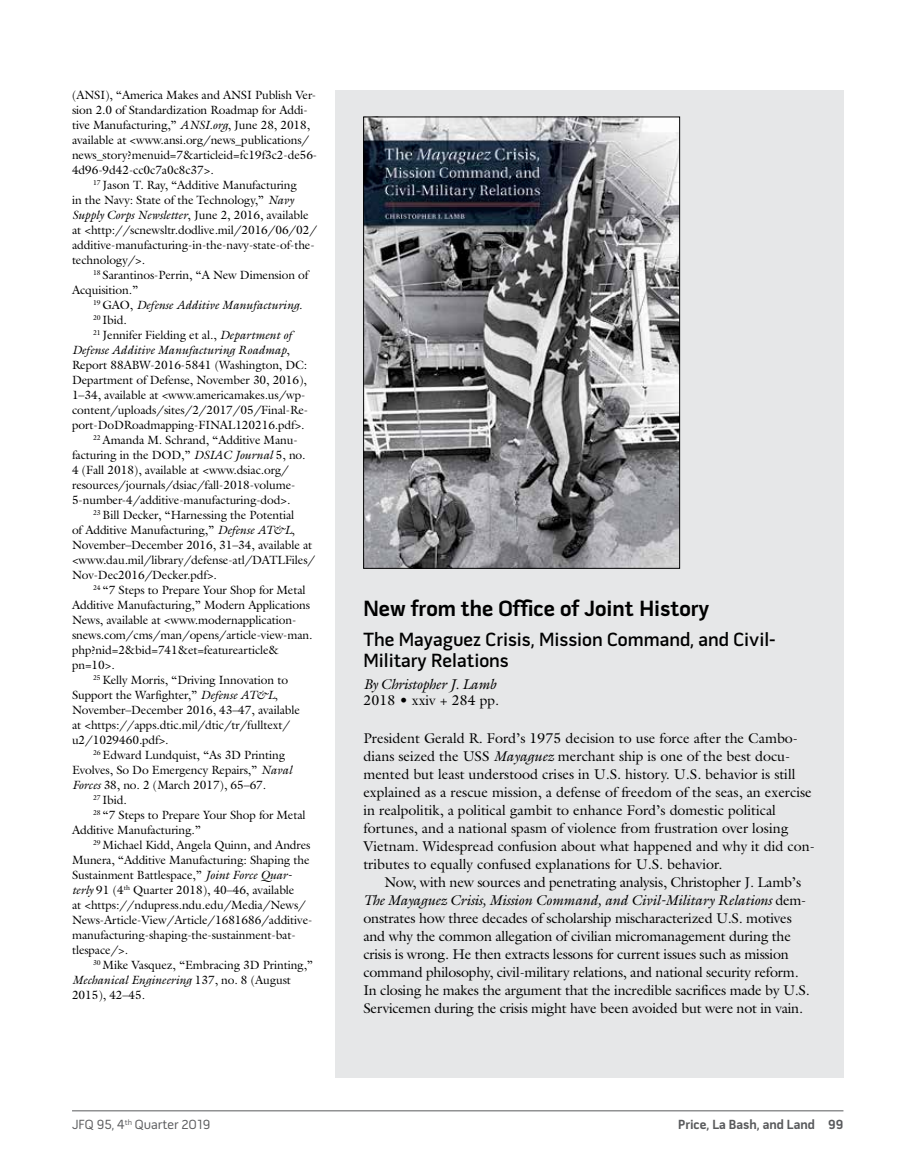
<style>
.page{position:relative;width:905px;height:1175px;background:#fff}
.page>*{position:absolute;margin:0;border:0;box-sizing:border-box;transform-origin:0 0}
.t1{font:700 22.5px "Pill Gothic 600 mg";color:#000}
.t2{font:600 19.5px/21px "Pill Gothic 600 mg";color:#000}
.t3{font:14.25px/18px "Galliard Std";color:#000}
.t4{font:italic 14.25px "Galliard Std";letter-spacing:-.015em;color:#000}
.t5{font:700 13.5px "Pill Gothic 600 mg";color:#58595b}
.t6{font:13.5px "Pill Gothic 600 mg";color:#58595b}
.t7{font:12px "Galliard Std";letter-spacing:-.01em;color:#000}
.t8{font:italic 12px "Galliard Std";letter-spacing:-.01em;color:#000}
.s1{font-style:italic}
.s2{font-style:normal}
</style>
<div class="page">
<hr style="left:72px;top:1110px;width:771px;height:1px;background:#58595b">
<div style="left:335px;top:90px;width:508px;height:987px;background:#e6e7e8"></div>
<img style="left:365px;top:119px;width:312px;height:447px">
<div style="left:363px;top:117px;width:316px;height:451px;border:1px solid #000"></div>
<p class="t7" style="left:72px;top:87px;width:246px">(ANSI), “America Makes and ANSI Publish Ver-</p>
<p class="t7" style="left:72px;top:102px;width:237px">sion 2.0 of Standardization Roadmap for Addi-</p>
<p class="t7" style="left:72px;top:117px;width:240px">tive Manufacturing,” <span class="s1">ANSI.org</span>, June 28, 2018,</p>
<p class="t7" style="left:72px;top:132px;width:239px">available at &lt;www.ansi.org/news_publications/</p>
<p class="t7" style="left:72px;top:147px;width:247px">news_story?menuid=7&amp;articleid=fc19f3c2-de56-</p>
<p class="t7" style="left:72px;top:162px;width:143px">4d96-9d42-cc0c7a0c8c37&gt;.</p>
<p class="t7" style="left:93px;top:177px;width:205px"><sup>17</sup> Jason T. Ray, “Additive Manufacturing</p>
<p class="t7" style="left:72px;top:192px;width:223px">in the Navy: State of the Technology,” <span class="s1">Navy</span></p>
<p class="t8" style="left:72px;top:207px;width:238px">Supply Corps Newsletter<span class="s2">, June 2, 2016, available</span></p>
<p class="t7" style="left:72px;top:222px;width:246px">at &lt;http://scnewsltr.dodlive.mil/2016/06/02/</p>
<p class="t7" style="left:72px;top:237px;width:244px">additive-manufacturing-in-the-navy-state-of-the-</p>
<p class="t7" style="left:72px;top:252px;width:75px">technology/&gt;.</p>
<p class="t7" style="left:93px;top:267px;width:217px"><sup>18</sup> Sarantinos-Perrin, “A New Dimension of</p>
<p class="t7" style="left:72px;top:282px;width:68px">Acquisition.”</p>
<p class="t8" style="left:93px;top:297px;width:211px"><sup>19</sup> <span class="s2">GAO,</span> Defense Additive Manufacturing<span class="s2">.</span></p>
<p class="t7" style="left:93px;top:312px;width:35px"><sup>20</sup> Ibid.</p>
<p class="t7" style="left:93px;top:327px;width:200px"><sup>21</sup> Jennifer Fielding et al., <span class="s1">Department of</span></p>
<p class="t8" style="left:72px;top:342px;width:219px">Defense Additive Manufacturing Roadmap<span class="s2">,</span></p>
<p class="t7" style="left:72px;top:357px;width:237px">Report 88ABW-2016-5841 (Washington, DC:</p>
<p class="t7" style="left:72px;top:372px;width:236px">Department of Defense, November 30, 2016),</p>
<p class="t7" style="left:72px;top:387px;width:235px">1–34, available at &lt;www.americamakes.us/wp-</p>
<p class="t7" style="left:72px;top:402px;width:237px">content/uploads/sites/2/2017/05/Final-Re-</p>
<p class="t7" style="left:72px;top:417px;width:234px">port-DoDRoadmapping-FINAL120216.pdf&gt;.</p>
<p class="t7" style="left:93px;top:432px;width:206px"><sup>22</sup> Amanda M. Schrand, “Additive Manu-</p>
<p class="t7" style="left:72px;top:447px;width:235px">facturing in the DOD,” <span class="s1">DSIAC Journal</span> 5, no.</p>
<p class="t7" style="left:72px;top:462px;width:218px">4 (Fall 2018), available at &lt;www.dsiac.org/</p>
<p class="t7" style="left:72px;top:477px;width:225px">resources/journals/dsiac/fall-2018-volume-</p>
<p class="t7" style="left:72px;top:492px;width:220px">5-number-4/additive-manufacturing-dod&gt;.</p>
<p class="t7" style="left:93px;top:507px;width:203px"><sup>23</sup> Bill Decker, “Harnessing the Potential</p>
<p class="t7" style="left:72px;top:522px;width:224px">of Additive Manufacturing,” <span class="s1">Defense AT&amp;L</span>,</p>
<p class="t7" style="left:72px;top:537px;width:242px">November–December 2016, 31–34, available at</p>
<p class="t7" style="left:72px;top:552px;width:245px">&lt;www.dau.mil/library/defense-atl/DATLFiles/</p>
<p class="t7" style="left:72px;top:567px;width:146px">Nov-Dec2016/Decker.pdf&gt;.</p>
<p class="t7" style="left:93px;top:582px;width:214px"><sup>24</sup> “7 Steps to Prepare Your Shop for Metal</p>
<p class="t7" style="left:72px;top:597px;width:239px">Additive Manufacturing,” Modern Applications</p>
<p class="t7" style="left:72px;top:612px;width:226px">News, available at &lt;www.modernapplication-</p>
<p class="t7" style="left:72px;top:627px;width:242px">snews.com/cms/man/opens/article-view-man.</p>
<p class="t7" style="left:72px;top:642px;width:208px">php?nid=2&amp;bid=741&amp;et=featurearticle&amp;</p>
<p class="t7" style="left:72px;top:657px;width:44px">pn=10&gt;.</p>
<p class="t7" style="left:93px;top:672px;width:196px"><sup>25</sup> Kelly Morris, “Driving Innovation to</p>
<p class="t7" style="left:72px;top:687px;width:207px">Support the Warfighter,” <span class="s1">Defense AT&amp;L</span>,</p>
<p class="t7" style="left:72px;top:702px;width:229px">November–December 2016, 43–47, available</p>
<p class="t7" style="left:72px;top:717px;width:219px">at &lt;https://apps.dtic.mil/dtic/tr/fulltext/</p>
<p class="t7" style="left:72px;top:732px;width:98px">u2/1029460.pdf&gt;.</p>
<p class="t7" style="left:93px;top:747px;width:194px"><sup>26</sup> Edward Lundquist, “As 3D Printing</p>
<p class="t7" style="left:72px;top:762px;width:221px">Evolves, So Do Emergency Repairs,” <span class="s1">Naval</span></p>
<p class="t7" style="left:72px;top:777px;width:196px"><span class="s1">Forces</span> 38, no. 2 (March 2017), 65–67.</p>
<p class="t7" style="left:93px;top:792px;width:35px"><sup>27</sup> Ibid.</p>
<p class="t7" style="left:93px;top:807px;width:214px"><sup>28</sup> “7 Steps to Prepare Your Shop for Metal</p>
<p class="t7" style="left:72px;top:822px;width:130px">Additive Manufacturing.”</p>
<p class="t7" style="left:93px;top:837px;width:219px"><sup>29</sup> Michael Kidd, Angela Quinn, and Andres</p>
<p class="t7" style="left:72px;top:852px;width:239px">Munera, “Additive Manufacturing: Shaping the</p>
<p class="t7" style="left:72px;top:867px;width:221px">Sustainment Battlespace,” <span class="s1">Joint Force Quar-</span></p>
<p class="t7" style="left:72px;top:882px;width:224px"><span class="s1">terly</span> 91 (4<sup>th</sup> Quarter 2018), 40–46, available</p>
<p class="t7" style="left:72px;top:897px;width:235px">at &lt;https://ndupress.ndu.edu/Media/News/</p>
<p class="t7" style="left:72px;top:912px;width:242px">News-Article-View/Article/1681686/additive-</p>
<p class="t7" style="left:72px;top:927px;width:225px">manufacturing-shaping-the-sustainment-bat-</p>
<p class="t7" style="left:72px;top:942px;width:58px">tlespace/&gt;.</p>
<p class="t7" style="left:93px;top:957px;width:221px"><sup>30</sup> Mike Vasquez, “Embracing 3D Printing,”</p>
<p class="t8" style="left:72px;top:972px;width:220px">Mechanical Engineering <span class="s2">137, no. 8 (August</span></p>
<p class="t7" style="left:72px;top:987px;width:74px">2015), 42–45.</p>
<h1 class="t1" style="left:363px;top:599px;width:347px">New from the Office of Joint History</h1>
<h2 class="t2" style="left:363px;top:630px;width:414px">The Mayaguez Crisis, Mission Command, and Civil-<br>Military Relations</h2>
<p class="t4" style="left:363px;top:675px;width:134px">By Christopher J. Lamb</p>
<p class="t3" style="left:363px;top:691px;width:137px">2018 • xxiv + 284 pp.</p>
<p class="t3" style="left:363px;top:728px;width:453px">President Gerald R. Ford’s 1975 decision to use force after the Cambo&shy;dians seized the USS <span class="s1">Mayaguez</span> merchant ship is one of the best docu&shy;mented but least understood crises in U.S. history. U.S. behavior is still explained as a rescue mission, a defense of freedom of the seas, an exercise in realpolitik, a political gambit to enhance Ford’s domestic political fortunes, and a national spasm of violence from frustration over losing Vietnam. Widespread confusion about what happened and why it did con&shy;tributes to equally confused explanations for U.S. behavior.</p>
<p class="t3" style="left:363px;top:872px;width:448px;text-indent:21px">Now, with new sources and penetrating analysis, Christopher J. Lamb’s <span class="s1">The Mayaguez Crisis, Mission Command, and Civil-Military Relations</span> dem&shy;onstrates how three decades of scholarship mischaracterized U.S. motives and why the common allegation of civilian micromanagement during the crisis is wrong. He then extracts lessons for current issues such as mission command philosophy, civil-military relations, and national security reform.<br>In closing he makes the argument that the incredible sacrifices made by U.S.<br>Servicemen during the crisis might have been avoided but were not in vain.</p>
<p class="t6" style="left:72px;top:1119px;width:140px">JFQ 95, 4<sup>th</sup> Quarter 2019</p>
<p class="t5" style="left:678px;top:1119px;width:167px">Price, La Bash, and Land 99</p>
</div>
